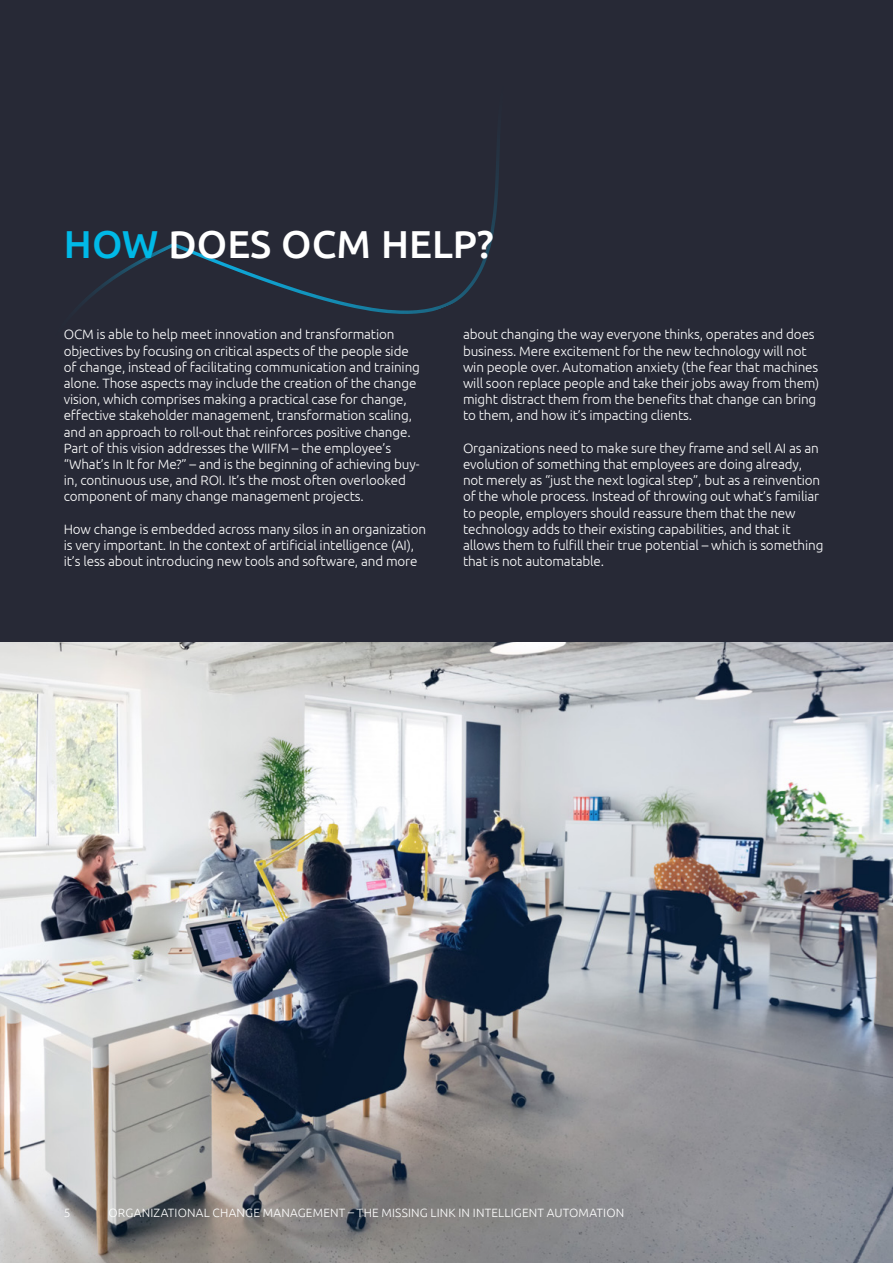
<style>
.page{position:relative;width:893px;height:1263px;background:#272936}
.page>*{position:absolute;margin:0;border:0;box-sizing:border-box;transform-origin:0 0}
.t1{font:500 39px "Ubuntu";color:#fff}
.t2{font:300 13.5px/16.2px "Ubuntu";letter-spacing:-.01em;color:#fff}
.t3{font:300 12px "Ubuntu";letter-spacing:.015em;color:#fff}
.s1{color:#00b9e7}
</style>
<div class="page">
<img style="left:0;top:643px;width:893px;height:620px">
<svg style="left:83px;top:150px;width:416px;height:164px"></svg>
<h1 class="t1" style="left:64px;top:220px;width:431px"><span class="s1">HOW</span> DOES OCM HELP?</h1>
<p class="t2" style="left:64px;top:326px;width:358px">OCM is able to help meet innovation and transformation objectives by focusing on critical aspects of the people side of change, instead of facilitating communication and training alone. Those aspects may include the creation of the change vision, which comprises making a practical case for change, effective stakeholder management, transformation scaling, and an approach to roll-out that reinforces positive change.<br>Part of this vision addresses the WIIFM – the employee’s “What’s In It for Me?” – and is the beginning of achieving buy&shy;in, continuous use, and ROI. It’s the most often overlooked component of many change management projects.</p>
<p class="t2" style="left:64px;top:521px;width:364px">How change is embedded across many silos in an organization is very important. In the context of artificial intelligence (AI), it’s less about introducing new tools and software, and more</p>
<p class="t2" style="left:463px;top:326px;width:358px">about changing the way everyone thinks, operates and does business. Mere excitement for the new technology will not win people over. Automation anxiety (the fear that machines will soon replace people and take their jobs away from them) might distract them from the benefits that change can bring to them, and how it’s impacting clients.</p>
<p class="t2" style="left:463px;top:440px;width:362px">Organizations need to make sure they frame and sell AI as an evolution of something that employees are doing already, not merely as “just the next logical step”, but as a reinvention of the whole process. Instead of throwing out what’s familiar to people, employers should reassure them that the new technology adds to their existing capabilities, and that it allows them to fulfill their true potential – which is something that is not automatable.</p>
<p class="t3" style="left:64px;top:1205px;width:8px">5</p>
<p class="t3" style="left:109px;top:1205px;width:517px">ORGANIZATIONAL CHANGE MANAGEMENT – THE MISSING LINK IN INTELLIGENT AUTOMATION</p>
</div>
